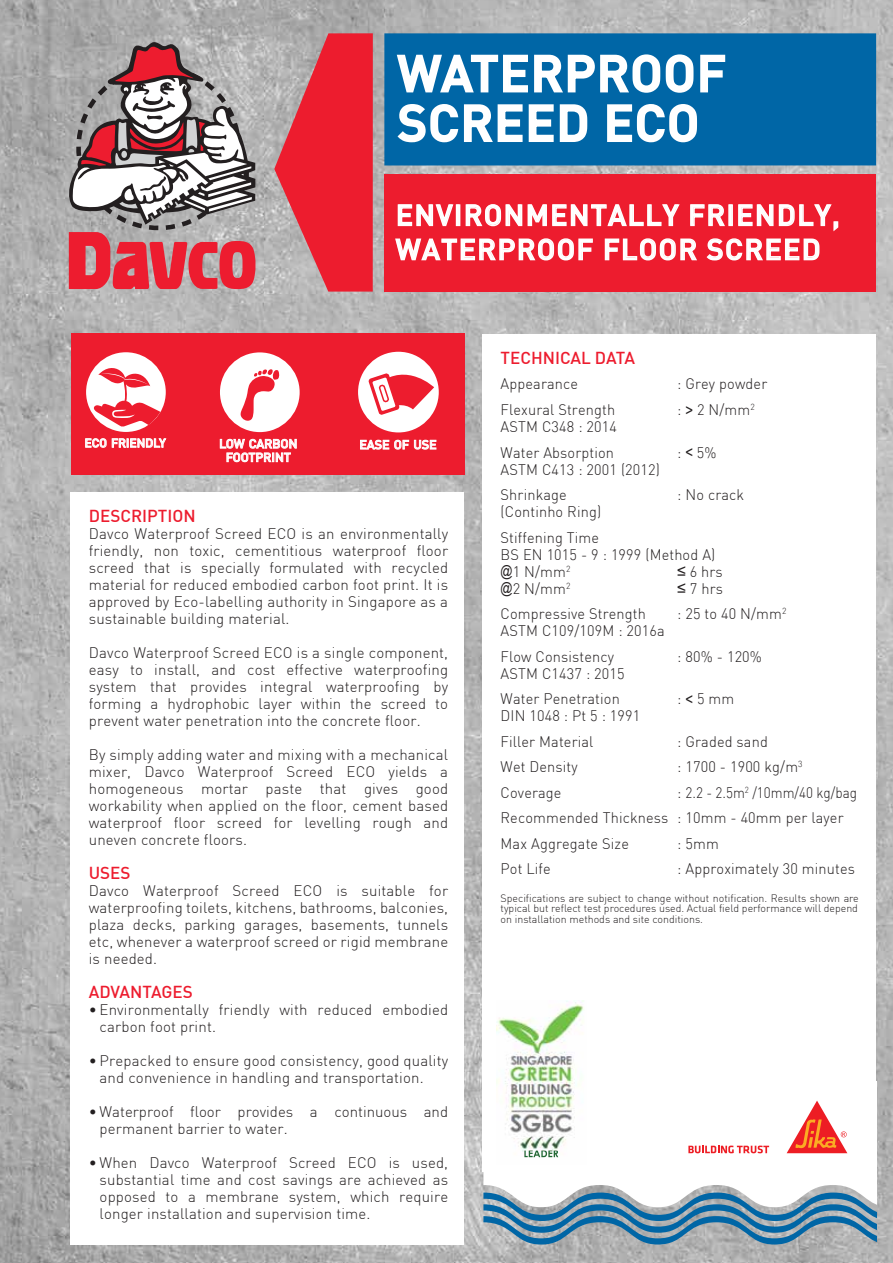
<style>
.page{position:relative;width:893px;height:1263px;background:#fff}
.page>*{position:absolute;margin:0;border:0;box-sizing:border-box;transform-origin:0 0}
.t1{font:500 49.5px/49.5px "DIN";letter-spacing:.025em;color:#fff}
.t2{font:500 28.5px/34.2px "DIN";letter-spacing:.05em;color:#fff}
.t3{font:500 16.95px "DIN";color:#ed1c2e}
.t4{font:300 15px/17px "DIN";letter-spacing:.01em;color:#231f20}
.t5{font:500 12.45px/13.5px "DIN";color:#fff;text-align:center}
.t6{font:500 12px "DIN";color:#fff}
.t7{font:300 10.65px/10.6px "DIN";color:#231f20;text-align:justify}
.s1{font-family:"Arial Narrow";font-weight:400;font-size:16.5px}
.s2{font-family:"Arial Narrow";font-weight:400}
</style>
<div class="page">
<img style="left:0;top:0;width:893px;height:1263px">
<svg style="left:483px;top:1171px;width:393px;height:21px"></svg>
<svg style="left:483px;top:1192px;width:393px;height:52px;background:#7a9fb5"></svg>
<div style="left:483px;top:334px;width:393px;height:837px;background:#fff"></div>
<div style="left:70px;top:492px;width:394px;height:752px;background:#fff"></div>
<div style="left:384px;top:174px;width:492px;height:118px;background:#ed1c2e"></div>
<svg style="left:274px;top:33px;width:99px;height:259px;background:#dc4754"></svg>
<div style="left:384px;top:33px;width:492px;height:132px;background:#0066a6"></div>
<svg style="left:396px;top:54px;width:330px;height:39px"></svg>
<svg style="left:397px;top:104px;width:191px;height:39px"></svg>
<svg style="left:607px;top:104px;width:90px;height:39px"></svg>
<svg style="left:395px;top:204px;width:444px;height:57px"></svg>
<div style="left:71px;top:333px;width:393px;height:141px;background:#ed1c2e"></div>
<svg style="left:85px;top:438px;width:81px;height:10px"></svg>
<svg style="left:220px;top:439px;width:77px;height:23px"></svg>
<svg style="left:360px;top:440px;width:76px;height:10px"></svg>
<div style="left:220px;top:352px;width:80px;height:80px;background:#fff;border-radius:50%"></div>
<div style="left:86px;top:352px;width:80px;height:80px;background:#fff;border-radius:50%"></div>
<div style="left:358px;top:352px;width:81px;height:80px;background:#fff;border-radius:50%"></div>
<svg style="left:93px;top:366px;width:67px;height:60px"></svg>
<svg style="left:241px;top:369px;width:38px;height:52px"></svg>
<svg style="left:367px;top:362px;width:67px;height:54px"></svg>
<img style="left:497px;top:1000px;width:87px;height:158px">
<img style="left:524px;top:1150px;width:34px;height:7px">
<svg style="left:63px;top:42px;width:193px;height:247px"></svg>
<svg style="left:688px;top:1145px;width:81px;height:8px"></svg>
<svg style="left:787px;top:1100px;width:60px;height:53px"></svg>
<h1 class="t1" style="left:398px;top:47px;width:329px">WATERPROOF<br>SCREED ECO</h1>
<h2 class="t2" style="left:396px;top:197px;width:445px">ENVIRONMENTALLY FRIENDLY,<br>WATERPROOF FLOOR SCREED</h2>
<p class="t6" style="left:85px;top:435px;width:83px">ECO FRIENDLY</p>
<p class="t5" style="left:219px;top:436px;width:80px">LOW CARBON<br>FOOTPRINT</p>
<p class="t5" style="left:359px;top:437px;width:79px">EASE OF USE</p>
<p class="t3" style="left:89px;top:505px;width:108px">DESCRIPTION</p>
<p class="t4" style="left:89px;top:524px;width:361px;text-align:justify">Davco Waterproof Screed ECO is an environmentally friendly, non toxic, cementitious waterproof floor screed that is specially formulated with recycled material for reduced embodied carbon foot print. It is approved by Eco-labelling authority in Singapore as a sustainable building material.</p>
<p class="t4" style="left:89px;top:644px;width:361px;text-align:justify">Davco Waterproof Screed ECO is a single component, easy to install, and cost effective waterproofing system that provides integral waterproofing by forming a hydrophobic layer within the screed to prevent water penetration into the concrete floor.</p>
<p class="t4" style="left:89px;top:746px;width:361px;text-align:justify">By simply adding water and mixing with a mechanical mixer, Davco Waterproof Screed ECO yields a homogeneous mortar paste that gives good workability when applied on the floor, cement based waterproof floor screed for levelling rough and uneven concrete floors.</p>
<p class="t3" style="left:89px;top:862px;width:43px">USES</p>
<p class="t4" style="left:89px;top:882px;width:361px;text-align:justify">Davco Waterproof Screed ECO is suitable for waterproofing toilets, kitchens, bathrooms, balconies, plaza decks, parking garages, basements, tunnels etc, whenever a waterproof screed or rigid membrane is needed.</p>
<p class="t3" style="left:89px;top:981px;width:105px">ADVANTAGES</p>
<p class="t4" style="left:100px;top:1001px;width:350px;text-indent:-11px">• Environmentally friendly with reduced embodied carbon foot print.</p>
<p class="t4" style="left:100px;top:1052px;width:350px;text-indent:-11px">• Prepacked to ensure good consistency, good quality and convenience in handling and transportation.</p>
<p class="t4" style="left:100px;top:1103px;width:350px;text-indent:-11px">• Waterproof floor provides a continuous and permanent barrier to water.</p>
<p class="t4" style="left:100px;top:1154px;width:350px;text-align:justify;text-indent:-11px">• When Davco Waterproof Screed ECO is used, substantial time and cost savings are achieved as opposed to a membrane system, which require longer installation and supervision time.</p>
<p class="t3" style="left:501px;top:347px;width:136px">TECHNICAL DATA</p>
<p class="t4" style="left:501px;top:375px;width:79px">Appearance</p>
<p class="t4" style="left:677px;top:375px;width:92px">: Grey powder</p>
<p class="t4" style="left:501px;top:401px;width:116px">Flexural Strength</p>
<p class="t4" style="left:677px;top:401px;width:79px">: <span class="s1">&gt;</span> 2 N/mm<sup>2</sup></p>
<p class="t4" style="left:501px;top:414px;width:118px;line-height:25.5px">ASTM C348 : 2014<br>Water Absorption</p>
<p class="t4" style="left:677px;top:443px;width:41px">: <span class="s1">&lt;</span> 5%</p>
<p class="t4" style="left:501px;top:456px;width:161px;line-height:25.5px">ASTM C413 : 2001 (2012)<br>Shrinkage</p>
<p class="t4" style="left:677px;top:486px;width:69px">: No crack</p>
<p class="t4" style="left:501px;top:499px;width:102px;line-height:25.5px">(Continho Ring)<br>Stiffening Time</p>
<p class="t4" style="left:501px;top:545px;width:216px">BS EN 1015 - 9 : 1999 (Method A) <span class="s2">@</span>1 N/mm<sup>2</sup></p>
<p class="t4" style="left:677px;top:563px;width:47px"><span class="s1">≤</span> 6 hrs</p>
<p class="t4" style="left:501px;top:580px;width:71px"><span class="s2">@</span>2 N/mm<sup>2</sup></p>
<p class="t4" style="left:677px;top:580px;width:47px"><span class="s1">≤</span> 7 hrs</p>
<p class="t4" style="left:501px;top:605px;width:147px">Compressive Strength</p>
<p class="t4" style="left:677px;top:605px;width:111px">: 25 to 40 N/mm<sup>2</sup></p>
<p class="t4" style="left:501px;top:618px;width:166px;line-height:25.5px">ASTM C109/109M : 2016a<br>Flow Consistency</p>
<p class="t4" style="left:677px;top:648px;width:86px">: 80% - 120%</p>
<p class="t4" style="left:501px;top:660px;width:126px;line-height:25.5px">ASTM C1437 : 2015<br>Water Penetration</p>
<p class="t4" style="left:501px;top:703px;width:141px;line-height:25.5px">DIN 1048 : Pt 5 : 1991<br>Filler Material</p>
<p class="t4" style="left:677px;top:690px;width:58px">: <span class="s1">&lt;</span> 5 mm</p>
<p class="t4" style="left:677px;top:733px;width:92px">: Graded sand</p>
<p class="t4" style="left:501px;top:758px;width:79px">Wet Density</p>
<p class="t4" style="left:677px;top:758px;width:127px">: 1700 - 1900 kg/m<sup>3</sup></p>
<p class="t4" style="left:501px;top:784px;width:62px">Coverage</p>
<p class="t4" style="left:501px;top:779px;width:358px;line-height:25.5px;text-indent:177px">: 2.2 - 2.5m<sup>2</sup> /10mm/40 kg/bag<br>Recommended Thickness : 10mm - 40mm per layer<br>Max Aggregate Size</p>
<p class="t4" style="left:677px;top:835px;width:43px">: 5mm</p>
<p class="t4" style="left:501px;top:860px;width:52px">Pot Life</p>
<p class="t4" style="left:677px;top:860px;width:179px">: Approximately 30 minutes</p>
<p class="t7" style="left:501px;top:892px;width:360px">Specifications are subject to change without notification. Results shown are typical but reflect test procedures used. Actual field performance will depend on installation methods and site conditions.</p>
</div>
